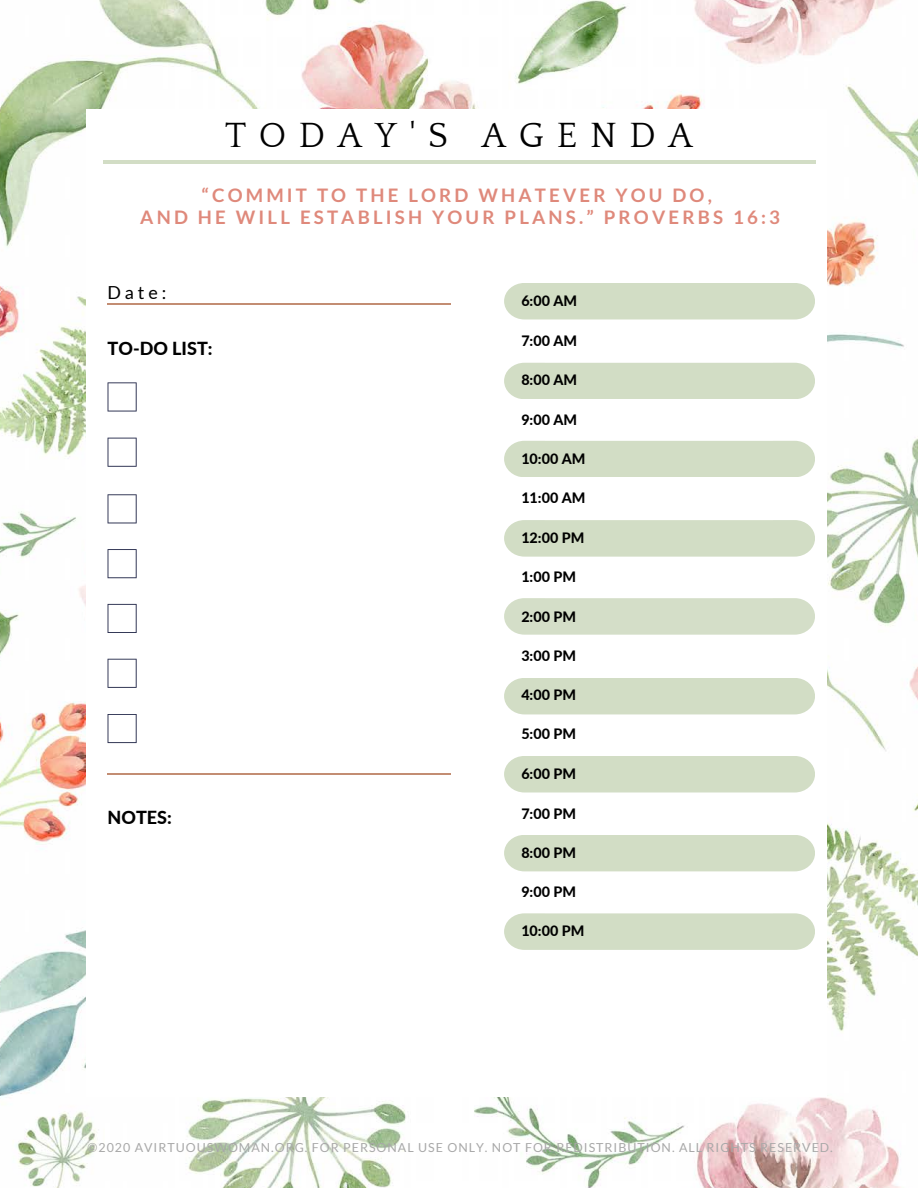
<style>
.page{position:relative;width:918px;height:1188px;background:#fff}
.page>*{position:absolute;margin:0;border:0;box-sizing:border-box;transform-origin:0 0}
.t1{font:36px "Quattrocento";letter-spacing:.35em;color:#000}
.t2{font:700 18.75px/21.3px "Lato";letter-spacing:.17em;color:#df897b;text-align:center}
.t3{font:800 18px "Lato";color:#000}
.t4{font:18px "Lato";color:#000}
.t5{font:800 14.4px "Lato";color:#000}
.t6{font:12.45px "Lato";letter-spacing:.08em;color:#a8a8a8}
</style>
<div class="page">
<img style="left:0;top:0;width:918px;height:1188px">
<div style="left:86px;top:109px;width:740px;height:987px;background:#fff"></div>
<hr style="left:103px;top:160px;width:712px;height:4px;background:#d2ddc5">
<div style="left:504px;top:283px;width:311px;height:36px;background:#d2ddc5"></div>
<div style="left:504px;top:363px;width:311px;height:36px;background:#d2ddc5"></div>
<div style="left:504px;top:441px;width:311px;height:36px;background:#d2ddc5"></div>
<div style="left:504px;top:520px;width:311px;height:36px;background:#d2ddc5"></div>
<svg style="left:504px;top:598px;width:311px;height:37px;background:#d5dfca"></svg>
<div style="left:504px;top:678px;width:311px;height:36px;background:#d2ddc5"></div>
<div style="left:504px;top:756px;width:311px;height:36px;background:#d2ddc5"></div>
<hr style="left:108px;top:773px;width:343px;height:1px;background:#c38d73">
<svg style="left:108px;top:382px;width:29px;height:30px"></svg>
<svg style="left:108px;top:438px;width:29px;height:29px"></svg>
<svg style="left:108px;top:494px;width:29px;height:29px"></svg>
<svg style="left:108px;top:549px;width:29px;height:29px"></svg>
<svg style="left:108px;top:604px;width:29px;height:29px"></svg>
<svg style="left:108px;top:659px;width:29px;height:29px"></svg>
<svg style="left:108px;top:714px;width:29px;height:29px"></svg>
<div style="left:504px;top:835px;width:311px;height:36px;background:#d2ddc5"></div>
<div style="left:504px;top:913px;width:311px;height:37px;background:#d2ddc5"></div>
<hr style="left:108px;top:303px;width:343px;height:2px;background:#c38d73">
<h1 class="t1" style="left:225px;top:117px;width:469px">TODAY'S AGENDA</h1>
<h2 class="t2" style="left:140px;top:185px;width:641px">“COMMIT TO THE LORD WHATEVER YOU DO,<br>AND HE WILL ESTABLISH YOUR PLANS.” PROVERBS 16:3</h2>
<p class="t4" style="left:108px;top:281px;width:60px">Date:</p>
<p class="t3" style="left:108px;top:337px;width:107px">TO-DO LIST:</p>
<p class="t3" style="left:108px;top:807px;width:66px">NOTES:</p>
<p class="t5" style="left:521px;top:292px;width:57px">6:00 AM</p>
<p class="t5" style="left:521px;top:332px;width:57px">7:00 AM</p>
<p class="t5" style="left:521px;top:371px;width:57px">8:00 AM</p>
<p class="t5" style="left:521px;top:410px;width:57px">9:00 AM</p>
<p class="t5" style="left:521px;top:450px;width:66px">10:00 AM</p>
<p class="t5" style="left:521px;top:489px;width:66px">11:00 AM</p>
<p class="t5" style="left:521px;top:529px;width:64px">12:00 PM</p>
<p class="t5" style="left:521px;top:568px;width:56px">1:00 PM</p>
<p class="t5" style="left:521px;top:607px;width:56px">2:00 PM</p>
<p class="t5" style="left:521px;top:647px;width:56px">3:00 PM</p>
<p class="t5" style="left:521px;top:686px;width:56px">4:00 PM</p>
<p class="t5" style="left:521px;top:725px;width:56px">5:00 PM</p>
<p class="t5" style="left:521px;top:765px;width:56px">6:00 PM</p>
<p class="t5" style="left:521px;top:805px;width:56px">7:00 PM</p>
<p class="t5" style="left:521px;top:844px;width:56px">8:00 PM</p>
<p class="t5" style="left:521px;top:883px;width:56px">9:00 PM</p>
<p class="t5" style="left:521px;top:922px;width:64px">10:00 PM</p>
<p class="t6" style="left:88px;top:1139px;width:747px">©2020 AVIRTUOUSWOMAN.ORG. FOR PERSONAL USE ONLY. NOT FOR REDISTRIBUTION. ALL RIGHTS RESERVED.</p>
</div>
